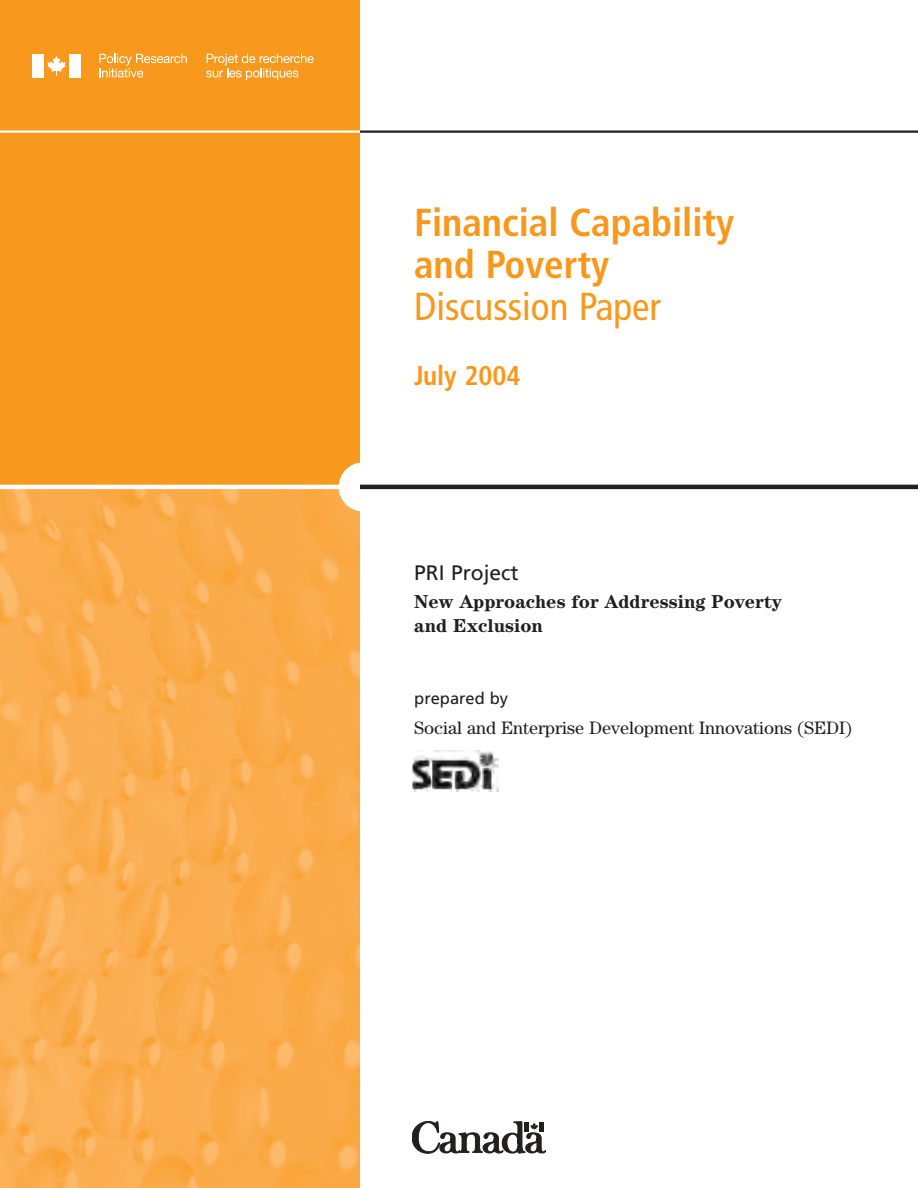
<style>
.page{position:relative;width:918px;height:1188px;background:#fff}
.page>*{position:absolute;margin:0;border:0;box-sizing:border-box;transform-origin:0 0}
.t1{font:700 condensed 39px/42px "Frutiger";color:#f8981c}
.t2{font:condensed 39px "Frutiger";color:#f8981c}
.t3{font:700 condensed 27px "Frutiger";color:#f8981c}
.t4{font:21px "Frutiger";color:#231f1f}
.t5{font:700 18.75px/24px "Century";color:#231f1f}
.t6{font:18px "Century";color:#231f1f}
.t7{font:16.5px "Frutiger";color:#231f1f}
</style>
<div class="page">
<div style="left:0;top:0;width:360px;height:486px;background:#f8981c"></div>
<img style="left:0;top:489px;width:360px;height:699px">
<hr style="left:360px;top:130px;width:558px;height:3px;background:#231f1f">
<hr style="left:0;top:130px;width:360px;height:3px;background:#fff">
<div style="left:339px;top:462px;width:49px;height:49px;background:#fff;border-radius:50%"></div>
<hr style="left:0;top:485px;width:345px;height:4px;background:#fff">
<hr style="left:360px;top:485px;width:558px;height:4px;background:#231f1f">
<svg style="left:99px;top:54px;width:88px;height:24px"></svg>
<svg style="left:206px;top:54px;width:108px;height:26px"></svg>
<div style="left:32px;top:54px;width:12px;height:24px;background:#fff"></div>
<svg style="left:47px;top:56px;width:19px;height:20px"></svg>
<div style="left:69px;top:54px;width:12px;height:24px;background:#fff"></div>
<svg style="left:412px;top:1121px;width:134px;height:32px"></svg>
<img style="left:412px;top:751px;width:87px;height:41px">
<h1 class="t1" style="left:414px;top:205px;width:322px">Financial Capability and Poverty</h1>
<h1 class="t2" style="left:414px;top:291px;width:249px">Discussion Paper</h1>
<h2 class="t3" style="left:414px;top:364px;width:108px">July 2004</h2>
<p class="t4" style="left:414px;top:564px;width:106px">PRI Project</p>
<p class="t5" style="left:414px;top:591px;width:369px">New Approaches for Addressing Poverty and Exclusion</p>
<p class="t7" style="left:414px;top:692px;width:95px">prepared by</p>
<p class="t6" style="left:414px;top:721px;width:439px">Social and Enterprise Development Innovations (SEDI)</p>
</div>
